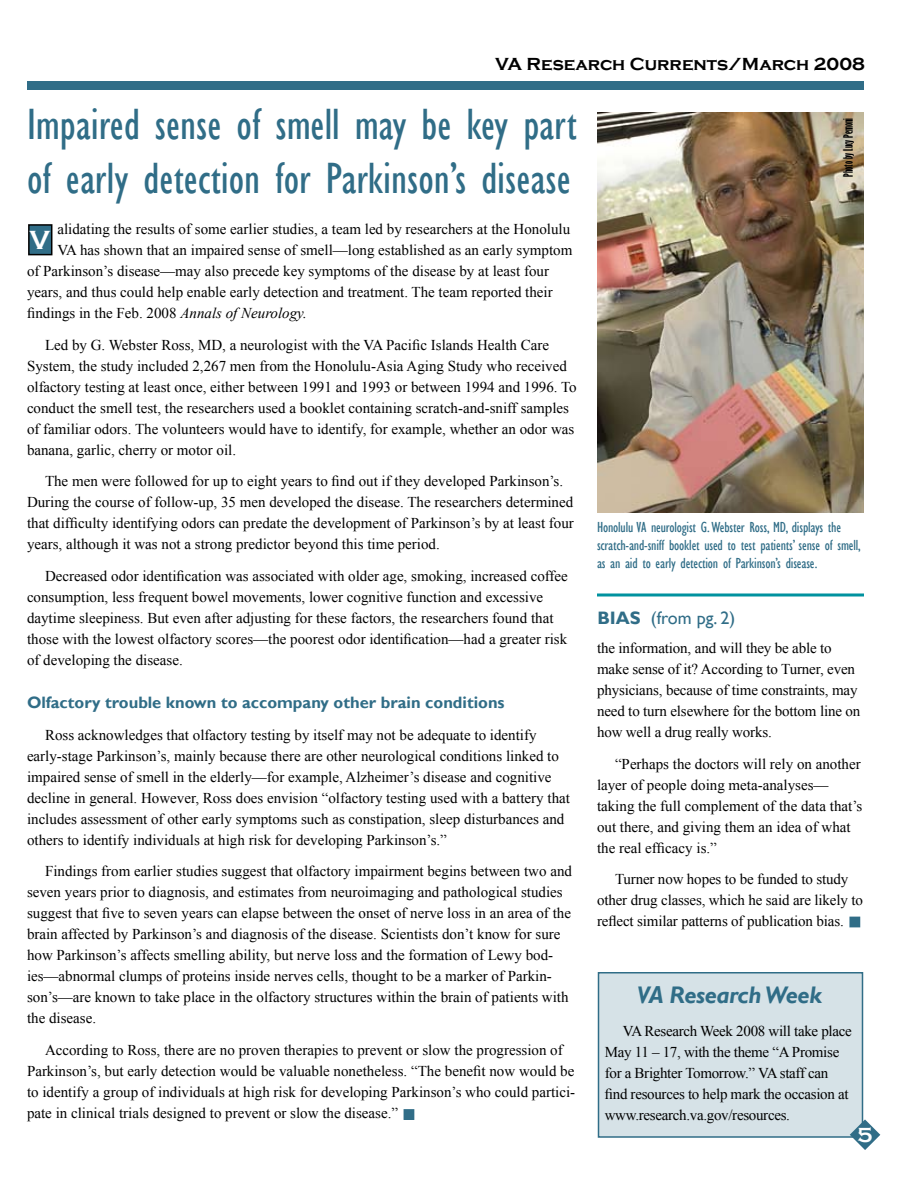
<style>
.page{position:relative;width:918px;height:1188px;background:#fff}
.page>*{position:absolute;margin:0;border:0;box-sizing:border-box;transform-origin:0 0}
.t1{font:condensed 45px/54px "Gill Sans";color:#306d87}
.t2{font:700 27px "Copperplate Gothic";color:#fff}
.t3{font:italic 700 24px "Gill Sans";letter-spacing:-.02em;color:#306d87}
.t4{font:700 21px "Copperplate Gothic";color:#fff}
.t5{font:700 18px "Copperplate Gothic";color:#000}
.t6{font:18px "Gill Sans";color:#306d87}
.t7{font:700 16.5px "Gill Sans";color:#306d87}
.t8{font:15px/21px "Times New Roman";color:#000}
.t9{font:15px/21px "Times New Roman";letter-spacing:-.02em;color:#000}
.t10{font:condensed 15px/18px "Gill Sans";letter-spacing:-.01em;color:#306d87}
.t11{font:700 extra-condensed 12px "Gill Sans";color:#000}
.s1{font-style:italic}
.s2{font-weight:700}
</style>
<div class="page">
<div style="left:27px;top:81px;width:837px;height:9px;background:#306d87"></div>
<div style="left:404px;top:1110px;width:10px;height:9px;background:#306d87"></div>
<div style="left:404px;top:1109px;width:10px;height:11px;border:2px solid #306d87"></div>
<img style="left:597px;top:113px;width:266px;height:400px">
<div style="left:29px;top:225px;width:23px;height:30px;background:#306d87"></div>
<div style="left:28px;top:224px;width:24px;height:31px;border:2px solid #000"></div>
<hr style="left:597px;top:593px;width:267px;height:3px;background:#00929f">
<div style="left:598px;top:973px;width:264px;height:164px;background:#d6e2e7"></div>
<div style="left:598px;top:972px;width:265px;height:166px;border:2px solid #306d87"></div>
<svg style="left:850px;top:1119px;width:30px;height:31px"></svg>
<div style="left:850px;top:917px;width:10px;height:10px;background:#306d87"></div>
<div style="left:849px;top:917px;width:11px;height:10px;border:2px solid #306d87"></div>
<p class="t5" style="left:495px;top:54px;width:372px">VA Research Currents/March 2008</p>
<h1 class="t1" style="left:27px;top:97px;width:551px">Impaired sense of smell may be key part of early detection for Parkinson’s disease</h1>
<p class="t8" style="left:57px;top:218px;width:514px">alidating the results of some earlier studies, a team led by researchers at the Honolulu</p>
<p class="t8" style="left:57px;top:239px;width:517px">VA has shown that an impaired sense of smell—long established as an early symptom</p>
<p class="t8" style="left:27px;top:260px;width:524px">of Parkinson’s disease—may also precede key symptoms of the disease by at least four</p>
<p class="t8" style="left:27px;top:281px;width:527px">years, and thus could help enable early detection and treatment. The team reported their</p>
<p class="t8" style="left:27px;top:302px;width:281px">findings in the Feb. 2008 <span class="s1">Annals of Neurology.</span></p>
<p class="t8" style="left:27px;top:334px;width:551px;text-indent:18px">Led by G. Webster Ross, MD, a neurologist with the VA Pacific Islands Health Care System, the study included 2,267 men from the Honolulu-Asia Aging Study who received olfactory testing at least once, either between 1991 and 1993 or between 1994 and 1996. To conduct the smell test, the researchers used a booklet containing scratch-and-sniff samples of familiar odors. The volunteers would have to identify, for example, whether an odor was banana, garlic, cherry or motor oil.</p>
<p class="t8" style="left:27px;top:471px;width:548px;text-indent:18px">The men were followed for up to eight years to find out if they developed Parkinson’s.<br>During the course of follow-up, 35 men developed the disease. The researchers determined that difficulty identifying odors can predate the development of Parkinson’s by at least four years, although it was not a strong predictor beyond this time period.</p>
<p class="t8" style="left:27px;top:566px;width:542px;text-indent:18px">Decreased odor identification was associated with older age, smoking, increased coffee consumption, less frequent bowel movements, lower cognitive function and excessive daytime sleepiness. But even after adjusting for these factors, the researchers found that those with the lowest olfactory scores—the poorest odor identification—had a greater risk of developing the disease.</p>
<p class="t7" style="left:27px;top:692px;width:479px">Olfactory trouble known to accompany other brain conditions</p>
<p class="t8" style="left:27px;top:724px;width:545px;text-indent:18px">Ross acknowledges that olfactory testing by itself may not be adequate to identify early-stage Parkinson’s, mainly because there are other neurological conditions linked to impaired sense of smell in the elderly—for example, Alzheimer’s disease and cognitive decline in general. However, Ross does envision “olfactory testing used with a battery that includes assessment of other early symptoms such as constipation, sleep disturbances and others to identify individuals at high risk for developing Parkinson’s.”</p>
<p class="t8" style="left:27px;top:861px;width:547px;text-indent:18px">Findings from earlier studies suggest that olfactory impairment begins between two and seven years prior to diagnosis, and estimates from neuroimaging and pathological studies suggest that five to seven years can elapse between the onset of nerve loss in an area of the brain affected by Parkinson’s and diagnosis of the disease. Scientists don’t know for sure how Parkinson’s affects smelling ability, but nerve loss and the formation of Lewy bod&shy;ies—abnormal clumps of proteins inside nerves cells, thought to be a marker of Parkin&shy;son’s—are known to take place in the olfactory structures within the brain of patients with the disease.</p>
<p class="t8" style="left:27px;top:1040px;width:550px;text-indent:18px">According to Ross, there are no proven therapies to prevent or slow the progression of Parkinson’s, but early detection would be valuable nonetheless. “The benefit now would be to identify a group of individuals at high risk for developing Parkinson’s who could partici&shy;pate in clinical trials designed to prevent or slow the disease.”</p>
<p class="t11" style="left:841px;top:177px;width:60px;rotate:-90deg">Photo by Lucy Pemoni</p>
<h2 class="t2" style="left:29px;top:225px;width:22px">V</h2>
<p class="t10" style="left:597px;top:519px;width:265px">Honolulu VA neurologist G. Webster Ross, MD, displays the scratch-and-sniff booklet used to test patients’ sense of smell, as an aid to early detection of Parkinson’s disease.</p>
<p class="t6" style="left:597px;top:608px;width:139px"><span class="s2">BIAS</span> (from pg. 2)</p>
<p class="t8" style="left:597px;top:637px;width:265px">the information, and will they be able to make sense of it? According to Turner, even physicians, because of time constraints, may need to turn elsewhere for the bottom line on how well a drug really works.</p>
<p class="t8" style="left:597px;top:753px;width:267px;text-indent:18px">“Perhaps the doctors will rely on another layer of people doing meta-analyses— taking the full complement of the data that’s out there, and giving them an idea of what the real efficacy is.”</p>
<p class="t8" style="left:597px;top:869px;width:267px;text-indent:18px">Turner now hopes to be funded to study other drug classes, which he said are likely to reflect similar patterns of publication bias.</p>
<h3 class="t3" style="left:637px;top:981px;width:186px">VA Research Week</h3>
<p class="t9" style="left:605px;top:1020px;width:249px;text-indent:18px">VA Research Week 2008 will take place May 11 – 17, with the theme “A Promise for a Brighter Tomorrow.” VA staff can find resources to help mark the occasion at www.research.va.gov/resources.</p>
<h3 class="t4" style="left:857px;top:1123px;width:16px">5</h3>
</div>
